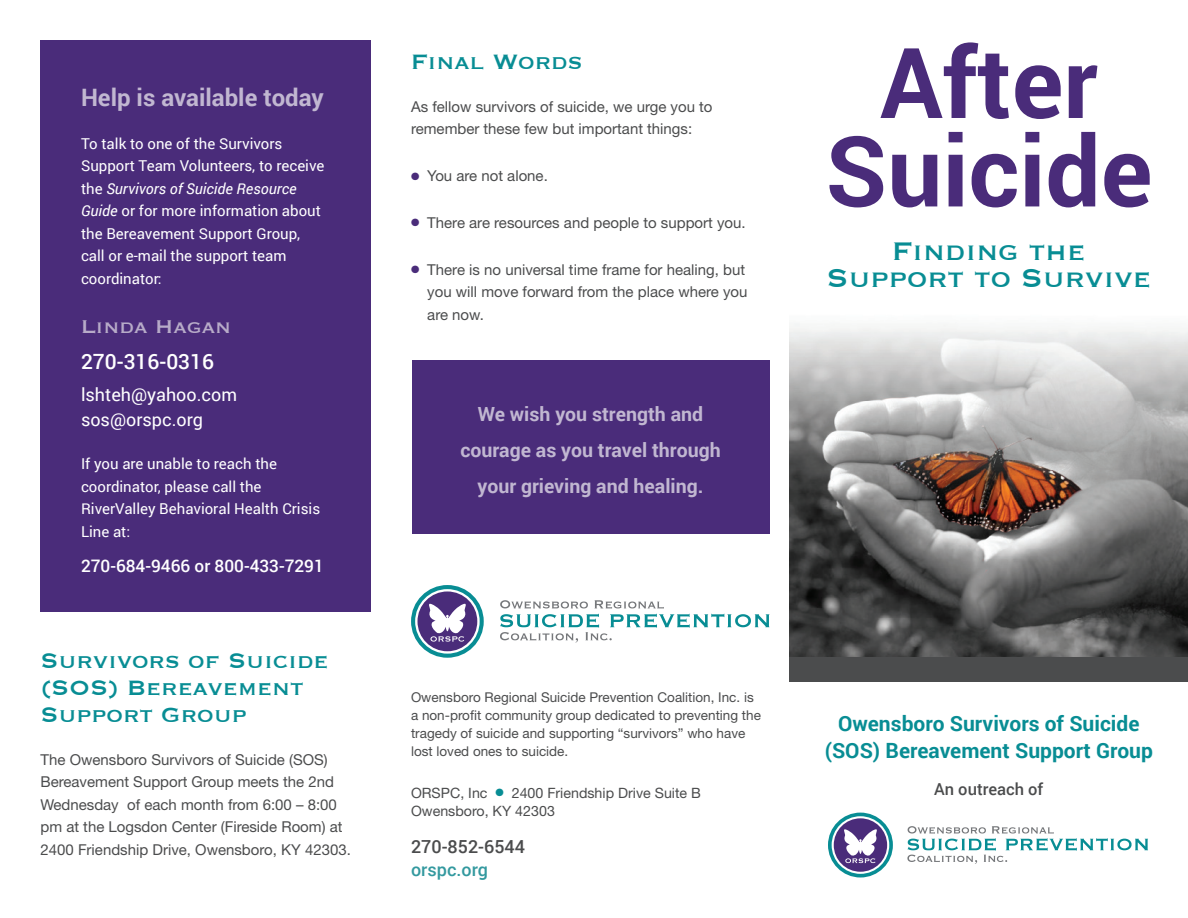
<style>
.page{position:relative;width:1188px;height:918px;background:#fff}
.page>*{position:absolute;margin:0;border:0;box-sizing:border-box;transform-origin:0 0}
.t1{font:700 97.8px/88.5px "Roboto";color:#4a2c7a;text-align:center}
.t2{font:33px/27px "Copperplate";color:#088d94;text-align:center}
.t3{font:27px/27px "Copperplate";color:#088d94}
.t4{font:700 24px "Roboto";color:#c1b7d1}
.t5{font:24px "Copperplate";color:#b7abc8}
.t6{font:700 21px/27px "Roboto";color:#088d94;text-align:center}
.t7{font:500 21px "Roboto";color:#fff}
.t8{font:700 19.5px/36px "Roboto";color:#c1b7d1;text-align:center}
.t9{font:18px/25.5px "Roboto";color:#fff}
.t10{font:500 18px "Roboto";color:#4b4c4d}
.t11{font:500 18px "Roboto";color:#33999f}
.t12{font:500 17.25px "Roboto";color:#fff}
.t13{font:500 16.5px "Roboto";color:#4b4c4d}
.t14{font:15px/22.5px "Helvetica Neue LT Std";color:#4b4c4d}
.t15{font:15px/22.5px "Roboto";color:#fff}
.t16{font:14.25px/18px "Helvetica Neue LT Std";color:#4b4c4d}
.t17{font:13.5px/18px "Helvetica Neue LT Std";color:#4b4c4d}
.s1{font-style:italic}
.s2{color:#4a2c7a}
.s3{color:#088d94}
</style>
<div class="page">
<img style="left:790px;top:323px;width:398px;height:335px">
<div style="left:790px;top:658px;width:398px;height:24px;background:#4b4c4d"></div>
<div style="left:40px;top:40px;width:331px;height:572px;background:#4a2c7a"></div>
<div style="left:412px;top:360px;width:357px;height:174px;background:#4a2c7a"></div>
<svg style="left:411px;top:585px;width:73px;height:73px"></svg>
<svg style="left:500px;top:600px;width:269px;height:43px"></svg>
<svg style="left:828px;top:813px;width:65px;height:64px"></svg>
<svg style="left:907px;top:826px;width:241px;height:38px"></svg>
<h3 class="t4" style="left:81px;top:81px;width:244px">Help is available today</h3>
<p class="t15" style="left:81px;top:132px;width:245px">To talk to one of the Survivors<br>Support Team Volunteers, to receive the <span class="s1">Survivors of Suicide Resource<br>Guide</span> or for more information about the Bereavement Support Group, call or e-mail the support team coordinator:</p>
<h3 class="t5" style="left:81px;top:311px;width:152px">Linda Hagan</h3>
<h3 class="t7" style="left:81px;top:346px;width:135px">270-316-0316</h3>
<p class="t9" style="left:81px;top:381px;width:158px">lshteh@yahoo.com sos@orspc.org</p>
<p class="t15" style="left:81px;top:452px;width:241px">If you are unable to reach the coordinator, please call the<br>RiverValley Behavioral Health Crisis<br>Line at:</p>
<p class="t12" style="left:81px;top:554px;width:244px">270-684-9466 or 800-433-7291</p>
<h3 class="t3" style="left:40px;top:646px;width:290px">Survivors of Suicide (SOS) Bereavement<br>Support Group</h3>
<p class="t14" style="left:40px;top:748px;width:312px">The Owensboro Survivors of Suicide (SOS)<br>Bereavement Support Group meets the 2nd Wednesday of each month from 6:00 – 8:00 pm at the Logsdon Center (Fireside Room) at 2400 Friendship Drive, Owensboro, KY 42303.</p>
<h3 class="t3" style="left:411px;top:47px;width:173px">Final Words</h3>
<p class="t14" style="left:411px;top:95px;width:303px">As fellow survivors of suicide, we urge you to remember these few but important things:</p>
<p class="t14" style="left:411px;top:164px;width:138px"><span class="s2">●</span> You are not alone.</p>
<p class="t14" style="left:411px;top:211px;width:336px"><span class="s2">●</span> There are resources and people to support you.</p>
<p class="t14" style="left:427px;top:258px;width:322px;text-indent:-16px"><span class="s2">●</span> There is no universal time frame for healing, but you will move forward from the place where you are now.</p>
<h3 class="t8" style="left:460px;top:395px;width:262px">We wish you strength and courage as you travel through your grieving and healing.</h3>
<p class="t17" style="left:411px;top:688px;width:351px">Owensboro Regional Suicide Prevention Coalition, Inc. is a non-profit community group dedicated to preventing the tragedy of suicide and supporting “survivors” who have lost loved ones to suicide.</p>
<p class="t16" style="left:411px;top:784px;width:291px">ORSPC, Inc <span class="s3">●</span> 2400 Friendship Drive Suite B<br>Owensboro, KY 42303</p>
<p class="t10" style="left:411px;top:834px;width:116px">270-852-6544</p>
<p class="t11" style="left:411px;top:857px;width:79px">orspc.org</p>
<h1 class="t1" style="left:825px;top:35px;width:329px">After<br>Suicide</h1>
<h2 class="t2" style="left:827px;top:236px;width:326px">Finding the<br>Support to Survive</h2>
<h3 class="t6" style="left:825px;top:710px;width:330px">Owensboro Survivors of Suicide (SOS) Bereavement Support Group</h3>
<p class="t13" style="left:934px;top:778px;width:111px">An outreach of</p>
</div>
